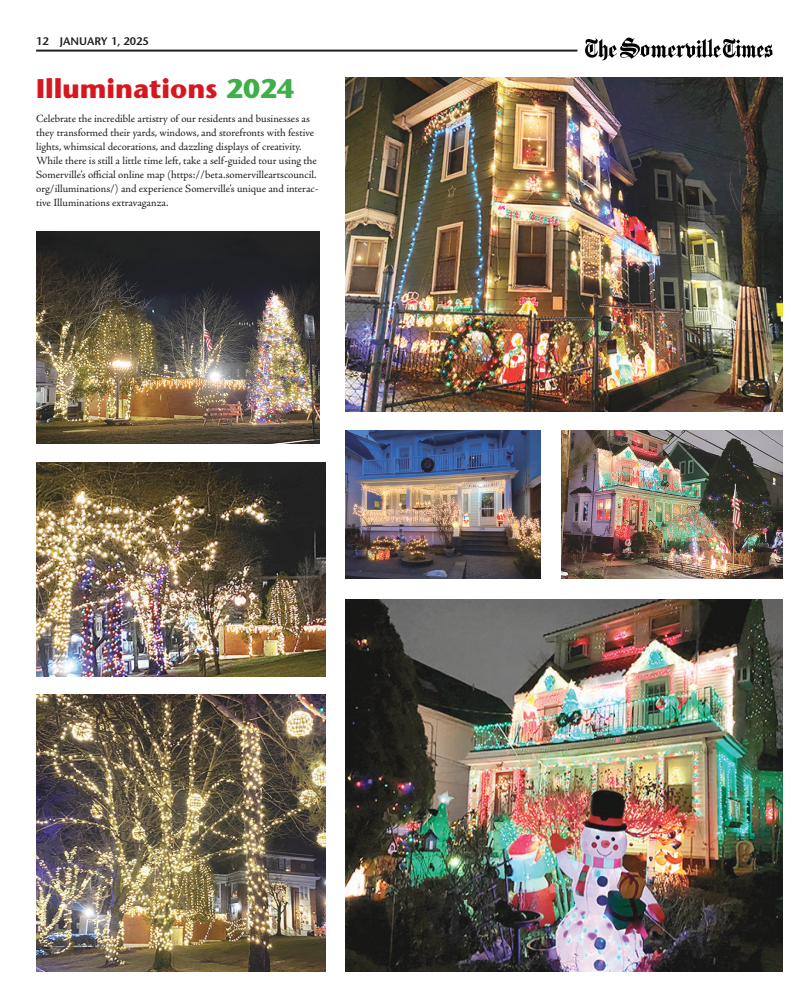
<style>
.page{position:relative;width:792px;height:1008px;background:#fff}
.page>*{position:absolute;margin:0;border:0;box-sizing:border-box;transform-origin:0 0}
.Comment{font:700 27px "Stone Sans Std";color:#d7171f}
.t1{font:11px/14px "Adobe Jenson Pro";letter-spacing:-.005em;color:#231f20}
.Folio{font:600 11px "Stone Sans Std";color:#231f20}
.s1{color:#fff}
.s2{color:#40ae49}
</style>
<div class="page">
<hr style="left:36px;top:50px;width:541px;height:2px;background:#231f20">
<img style="left:585px;top:37px;width:188px;height:24px">
<img style="left:346px;top:430px;width:195px;height:149px">
<img style="left:561px;top:430px;width:222px;height:149px">
<img style="left:346px;top:599px;width:437px;height:373px">
<img style="left:346px;top:78px;width:437px;height:334px">
<img style="left:36px;top:463px;width:289px;height:214px">
<img style="left:36px;top:231px;width:284px;height:213px">
<img style="left:36px;top:695px;width:289px;height:277px">
<p class="Folio" style="left:36px;top:34px;width:114px">12<span class="s1">••</span>JANUARY 1, 2025</p>
<p class="Comment" style="left:36px;top:72px;width:260px">Illuminations <span class="s2">2024</span></p>
<p class="t1" style="left:36px;top:112px;width:284px">Celebrate the incredible artistry of our residents and businesses as they transformed their yards, windows, and storefronts with festive lights, whimsical decorations, and dazzling displays of creativity.<br>While there is still a little time left, take a self-guided tour using the Somerville’s official online map (https://beta.somervilleartscouncil. org/illuminations/) and experience Somerville’s unique and interac&shy;tive Illuminations extravaganza.</p>
</div>
